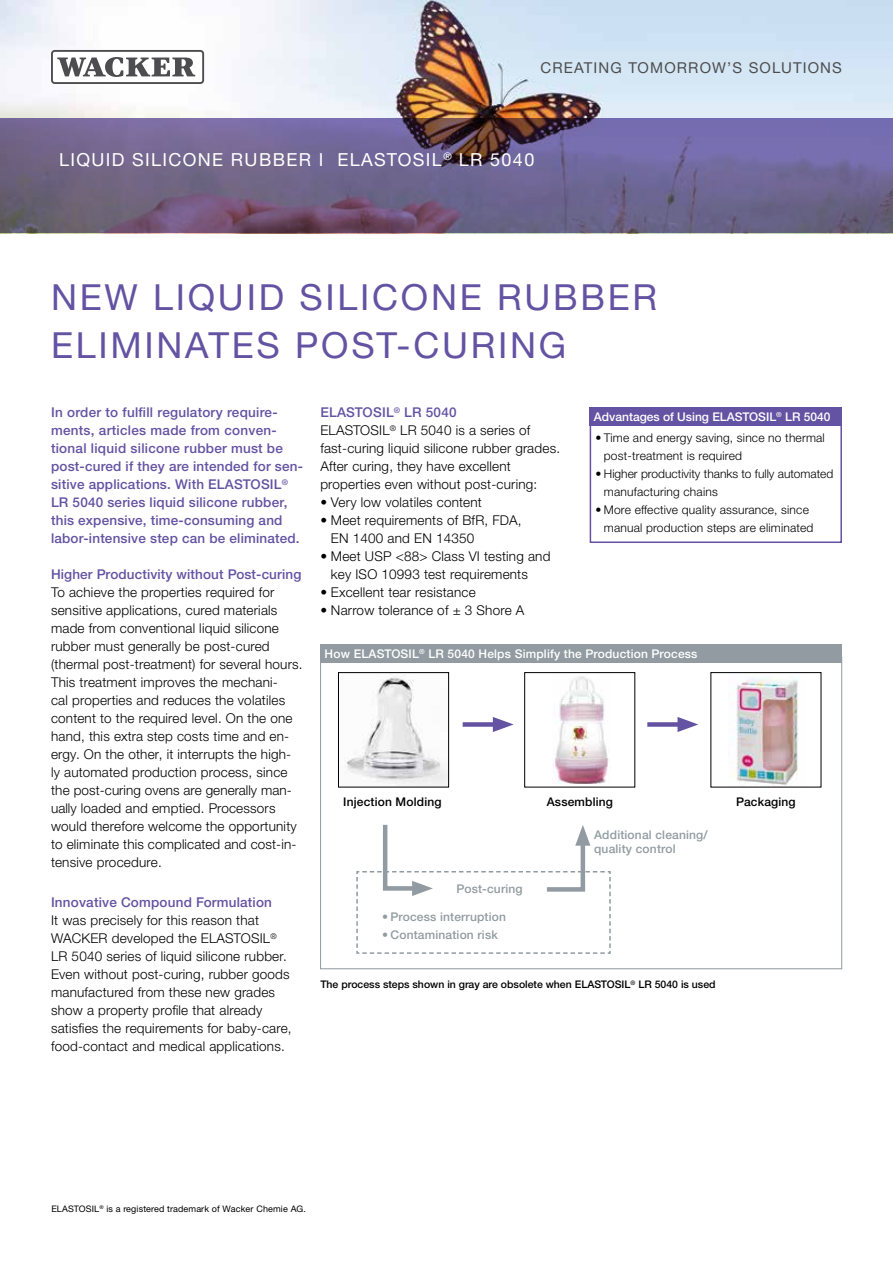
<style>
.page{position:relative;width:893px;height:1263px;background:#fff}
.page>*{position:absolute;margin:0;border:0;box-sizing:border-box;transform-origin:0 0}
.t1{font:36px/48px "Helvetica Panfor Wacker";letter-spacing:.075em;color:#6452a2}
.t2{font:18px "Helvetica Panfor Wacker";letter-spacing:.075em;color:#fff}
.t3{font:15px "Helvetica Panfor Wacker";letter-spacing:.075em;color:#4d4d4f}
.t4{font:300 13.5px/18px "Helvetica Panfor Wacker";letter-spacing:.015em;color:#000}
.t5{font:500 13.5px/18px "Helvetica Panfor Wacker";letter-spacing:.015em;color:#6452a2}
.t6{font:300 12px/18px "Helvetica Panfor Wacker";letter-spacing:.015em;color:#000}
.t7{font:500 12px "Helvetica Panfor Wacker";letter-spacing:.015em;color:#fff}
.t8{font:500 12px/14.4px "Helvetica Panfor Wacker";letter-spacing:.015em;color:#919ba1}
.t9{font:500 12px "Helvetica Panfor Wacker";letter-spacing:.015em;color:#000}
.t10{font:500 10.5px "Helvetica Panfor Wacker";color:#000}
.t11{font:9px "Helvetica Panfor Wacker";letter-spacing:.015em;color:#000}
.s1{font-weight:500;color:#6452a2}
</style>
<div class="page">
<img style="left:0;top:0;width:893px;height:119px">
<svg style="left:51px;top:50px;width:153px;height:34px"></svg>
<div style="left:53px;top:52px;width:149px;height:30px;background:#fff;border-radius:2px"></div>
<svg style="left:57px;top:57px;width:138px;height:20px"></svg>
<svg style="left:0;top:119px;width:893px;height:114px;background:#6d6189"></svg>
<div style="left:590px;top:419px;width:252px;height:124px;border:2px solid #6452a2"></div>
<div style="left:590px;top:408px;width:252px;height:18px;background:#6452a2"></div>
<img style="left:345px;top:675px;width:102px;height:110px">
<div style="left:338px;top:672px;width:111px;height:115px;border:1px solid #000"></div>
<img style="left:553px;top:676px;width:56px;height:108px">
<div style="left:524px;top:672px;width:111px;height:115px;border:1px solid #000"></div>
<img style="left:731px;top:674px;width:67px;height:111px">
<div style="left:463px;top:722px;width:38px;height:5px;background:#6452a2"></div>
<svg style="left:493px;top:717px;width:21px;height:15px"></svg>
<div style="left:647px;top:722px;width:39px;height:5px;background:#6452a2"></div>
<svg style="left:677px;top:717px;width:21px;height:15px"></svg>
<div style="left:320px;top:644px;width:522px;height:18px;background:#919ba1"></div>
<svg style="left:356px;top:824px;width:255px;height:130px"></svg>
<p class="t3" style="left:540px;top:58px;width:303px">CREATING TOMORROW’S SOLUTIONS</p>
<h2 class="t2" style="left:59px;top:148px;width:477px">LIQUID SILICONE RUBBER I ELASTOSIL<sup>®</sup> LR 5040</h2>
<h1 class="t1" style="left:51px;top:273px;width:608px">NEW LIQUID SILICONE RUBBER<br>ELIMINATES POST-CURING</h1>
<p class="t5" style="left:51px;top:404px;width:254px">In order to fulfill regulatory require&shy;ments, articles made from conven&shy;tional liquid silicone rubber must be post-cured if they are intended for sen&shy;sitive applications. With ELASTOSIL<sup>® </sup>LR 5040 series liquid silicone rubber, this expensive, time-consuming and labor-intensive step can be eliminated.</p>
<p class="t5" style="left:51px;top:566px;width:252px">Higher Productivity without Post-curing</p>
<p class="t4" style="left:51px;top:584px;width:253px">To achieve the properties required for sensitive applications, cured materials made from conventional liquid silicone rubber must generally be post-cured (thermal post-treatment) for several hours.<br>This treatment improves the mechani-<br>cal properties and reduces the volatiles content to the required level. On the one hand, this extra step costs time and en&shy;ergy. On the other, it interrupts the high&shy;ly automated production process, since the post-curing ovens are generally man&shy;ually loaded and emptied. Processors would therefore welcome the opportunity to eliminate this complicated and cost-in&shy;tensive procedure.</p>
<p class="t5" style="left:51px;top:893px;width:223px">Innovative Compound Formulation</p>
<p class="t4" style="left:51px;top:911px;width:242px">It was precisely for this reason that WACKER developed the ELASTOSIL<sup>® </sup>LR 5040 series of liquid silicone rubber.<br>Even without post-curing, rubber goods manufactured from these new grades show a property profile that already satisfies the requirements for baby-care, food-contact and medical applications.</p>
<p class="t4" style="left:320px;top:403px;width:241px"><span class="s1">ELASTOSIL</span><sup>®</sup> <span class="s1">LR 5040<br></span>ELASTOSIL<sup>®</sup> LR 5040 is a series of fast-curing liquid silicone rubber grades.<br>After curing, they have excellent properties even without post-curing:</p>
<p class="t4" style="left:320px;top:493px;width:163px">• Very low volatiles content</p>
<p class="t4" style="left:331px;top:511px;width:192px;text-indent:-11px">• Meet requirements of BfR, FDA,<br>EN 1400 and EN 14350</p>
<p class="t4" style="left:331px;top:547px;width:221px;text-indent:-11px">• Meet USP &lt;88&gt; Class VI testing and key ISO 10993 test requirements</p>
<p class="t4" style="left:320px;top:583px;width:157px">• Excellent tear resistance</p>
<p class="t4" style="left:320px;top:601px;width:206px">• Narrow tolerance of ± 3 Shore A</p>
<p class="t7" style="left:594px;top:409px;width:238px">Advantages of Using ELASTOSIL<sup>®</sup> LR 5040</p>
<p class="t6" style="left:604px;top:429px;width:222px;text-indent:-9px">• Time and energy saving, since no thermal post-treatment is required</p>
<p class="t6" style="left:604px;top:465px;width:231px;text-indent:-9px">• Higher productivity thanks to fully automated manufacturing chains</p>
<p class="t6" style="left:604px;top:501px;width:211px;text-indent:-9px">• More effective quality assurance, since manual production steps are eliminated</p>
<p class="t7" style="left:325px;top:646px;width:374px">How ELASTOSIL<sup>®</sup> LR 5040 Helps Simplify the Production Process</p>
<p class="t9" style="left:343px;top:794px;width:100px">Injection Molding</p>
<p class="t9" style="left:547px;top:794px;width:68px">Assembling</p>
<p class="t9" style="left:736px;top:794px;width:61px">Packaging</p>
<p class="t8" style="left:594px;top:827px;width:115px">Additional cleaning/ quality control</p>
<p class="t8" style="left:457px;top:881px;width:68px">Post-curing</p>
<p class="t8" style="left:382px;top:910px;width:125px">• Process interruption</p>
<p class="t8" style="left:382px;top:928px;width:117px">• Contamination risk</p>
<p class="t10" style="left:320px;top:978px;width:397px">The process steps shown in gray are obsolete when ELASTOSIL<sup>®</sup> LR 5040 is used</p>
<p class="t11" style="left:51px;top:1203px;width:256px">ELASTOSIL<sup>®</sup> is a registered trademark of Wacker Chemie AG.</p>
</div>
